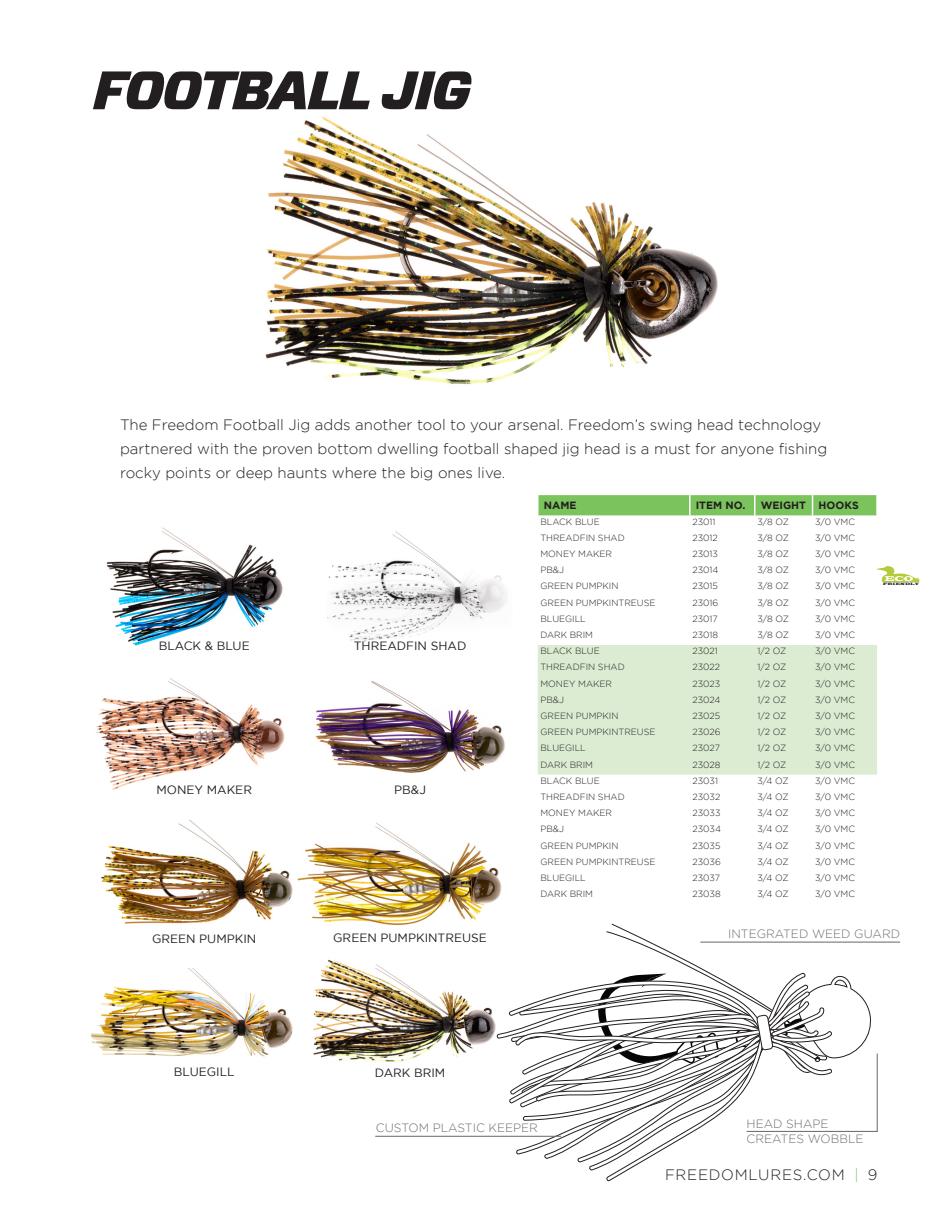
<style>
.page{position:relative;width:945px;height:1215px;background:#fff}
.page>*{position:absolute;margin:0;border:0;box-sizing:border-box;transform-origin:0 0}
.t1{font:italic 900 54px "Forza";letter-spacing:-.04em;color:#231f20}
.t2{font:300 15px/24px "Gotham";color:#231f20}
.t3{font:300 15px "Gotham";letter-spacing:.05em;color:#231f20}
.t4{font:12px "Gotham";color:#231f20}
.t5{font:300 12px "Gotham";color:#6c6d70}
.t6{font:700 10.5px "Gotham";color:#231f20}
.t7{font:300 9px "Gotham";color:#231f20}
.t8{font:7.05px "Latin Wide";color:#fff}
.t9{font:3.45px "Latin Wide";color:#231f20}
.s1{color:#7bc35c}
</style>
<div class="page">
<img style="left:265px;top:116px;width:453px;height:269px">
<img style="left:327px;top:531px;width:180px;height:114px">
<img style="left:313px;top:959px;width:182px;height:103px">
<img style="left:101px;top:820px;width:192px;height:104px">
<img style="left:297px;top:822px;width:205px;height:104px">
<img style="left:315px;top:681px;width:190px;height:92px">
<img style="left:106px;top:527px;width:177px;height:119px">
<img style="left:92px;top:968px;width:201px;height:89px">
<img style="left:96px;top:678px;width:189px;height:112px">
<div style="left:538px;top:645px;width:339px;height:130px;background:#dbecd2"></div>
<svg style="left:538px;top:495px;width:338px;height:20px;background:#7dc45f"></svg>
<svg style="left:495px;top:923px;width:383px;height:259px"></svg>
<hr style="left:700px;top:942px;width:200px;height:1px;background:#6c6d70">
<hr style="left:375px;top:1136px;width:186px;height:1px;background:#6c6d70">
<svg style="left:877px;top:566px;width:43px;height:16px"></svg>
<p class="t1" style="left:93px;top:53px;width:380px">FOOTBALL JIG</p>
<p class="t2" style="left:120px;top:413px;width:709px">The Freedom Football Jig adds another tool to your arsenal. Freedom’s swing head technology partnered with the proven bottom dwelling football shaped jig head is a must for anyone fishing rocky points or deep haunts where the big ones live.</p>
<p class="t4" style="left:159px;top:639px;width:93px">BLACK &amp; BLUE</p>
<p class="t4" style="left:156px;top:784px;width:97px">MONEY MAKER</p>
<p class="t4" style="left:354px;top:639px;width:114px">THREADFIN SHAD</p>
<p class="t4" style="left:394px;top:784px;width:33px">PB&amp;J</p>
<p class="t6" style="left:544px;top:499px;width:34px">NAME</p>
<p class="t6" style="left:696px;top:499px;width:51px">ITEM NO.</p>
<p class="t6" style="left:761px;top:499px;width:47px">WEIGHT</p>
<p class="t6" style="left:819px;top:499px;width:42px">HOOKS</p>
<p class="t7" style="left:540px;top:517px;width:61px">BLACK BLUE</p>
<p class="t7" style="left:692px;top:517px;width:25px">23011</p>
<p class="t7" style="left:757px;top:517px;width:33px">3/8 OZ</p>
<p class="t7" style="left:815px;top:517px;width:41px">3/0 VMC</p>
<p class="t7" style="left:540px;top:533px;width:86px">THREADFIN SHAD</p>
<p class="t7" style="left:692px;top:533px;width:27px">23012</p>
<p class="t7" style="left:757px;top:533px;width:33px">3/8 OZ</p>
<p class="t7" style="left:815px;top:533px;width:41px">3/0 VMC</p>
<p class="t7" style="left:540px;top:549px;width:73px">MONEY MAKER</p>
<p class="t7" style="left:692px;top:549px;width:27px">23013</p>
<p class="t7" style="left:757px;top:549px;width:33px">3/8 OZ</p>
<p class="t7" style="left:815px;top:549px;width:41px">3/0 VMC</p>
<p class="t7" style="left:540px;top:565px;width:25px">PB&amp;J</p>
<p class="t7" style="left:692px;top:565px;width:28px">23014</p>
<p class="t7" style="left:757px;top:565px;width:33px">3/8 OZ</p>
<p class="t7" style="left:815px;top:565px;width:41px">3/0 VMC</p>
<p class="t7" style="left:540px;top:581px;width:80px">GREEN PUMPKIN</p>
<p class="t7" style="left:692px;top:581px;width:27px">23015</p>
<p class="t7" style="left:757px;top:581px;width:33px">3/8 OZ</p>
<p class="t7" style="left:815px;top:581px;width:41px">3/0 VMC</p>
<p class="t7" style="left:540px;top:598px;width:117px">GREEN PUMPKINTREUSE</p>
<p class="t7" style="left:692px;top:598px;width:27px">23016</p>
<p class="t7" style="left:757px;top:598px;width:33px">3/8 OZ</p>
<p class="t7" style="left:815px;top:598px;width:41px">3/0 VMC</p>
<p class="t7" style="left:540px;top:614px;width:47px">BLUEGILL</p>
<p class="t7" style="left:692px;top:614px;width:27px">23017</p>
<p class="t7" style="left:757px;top:614px;width:33px">3/8 OZ</p>
<p class="t7" style="left:815px;top:614px;width:41px">3/0 VMC</p>
<p class="t7" style="left:540px;top:630px;width:54px">DARK BRIM</p>
<p class="t7" style="left:692px;top:630px;width:27px">23018</p>
<p class="t7" style="left:757px;top:630px;width:33px">3/8 OZ</p>
<p class="t7" style="left:815px;top:630px;width:41px">3/0 VMC</p>
<p class="t7" style="left:540px;top:646px;width:61px">BLACK BLUE</p>
<p class="t7" style="left:692px;top:646px;width:27px">23021</p>
<p class="t7" style="left:757px;top:646px;width:30px">1/2 OZ</p>
<p class="t7" style="left:815px;top:646px;width:41px">3/0 VMC</p>
<p class="t7" style="left:540px;top:662px;width:86px">THREADFIN SHAD</p>
<p class="t7" style="left:692px;top:662px;width:29px">23022</p>
<p class="t7" style="left:757px;top:662px;width:30px">1/2 OZ</p>
<p class="t7" style="left:815px;top:662px;width:41px">3/0 VMC</p>
<p class="t7" style="left:540px;top:679px;width:73px">MONEY MAKER</p>
<p class="t7" style="left:692px;top:679px;width:29px">23023</p>
<p class="t7" style="left:757px;top:679px;width:30px">1/2 OZ</p>
<p class="t7" style="left:815px;top:679px;width:41px">3/0 VMC</p>
<p class="t7" style="left:540px;top:695px;width:25px">PB&amp;J</p>
<p class="t7" style="left:692px;top:695px;width:30px">23024</p>
<p class="t7" style="left:757px;top:695px;width:30px">1/2 OZ</p>
<p class="t7" style="left:815px;top:695px;width:41px">3/0 VMC</p>
<p class="t7" style="left:540px;top:711px;width:80px">GREEN PUMPKIN</p>
<p class="t7" style="left:692px;top:711px;width:29px">23025</p>
<p class="t7" style="left:757px;top:711px;width:30px">1/2 OZ</p>
<p class="t7" style="left:815px;top:711px;width:41px">3/0 VMC</p>
<p class="t7" style="left:540px;top:727px;width:117px">GREEN PUMPKINTREUSE</p>
<p class="t7" style="left:692px;top:727px;width:30px">23026</p>
<p class="t7" style="left:757px;top:727px;width:30px">1/2 OZ</p>
<p class="t7" style="left:815px;top:727px;width:41px">3/0 VMC</p>
<p class="t7" style="left:540px;top:743px;width:47px">BLUEGILL</p>
<p class="t7" style="left:692px;top:743px;width:29px">23027</p>
<p class="t7" style="left:757px;top:743px;width:30px">1/2 OZ</p>
<p class="t7" style="left:815px;top:743px;width:41px">3/0 VMC</p>
<p class="t7" style="left:540px;top:760px;width:54px">DARK BRIM</p>
<p class="t7" style="left:692px;top:760px;width:30px">23028</p>
<p class="t7" style="left:757px;top:760px;width:30px">1/2 OZ</p>
<p class="t7" style="left:815px;top:760px;width:41px">3/0 VMC</p>
<p class="t7" style="left:540px;top:776px;width:61px">BLACK BLUE</p>
<p class="t7" style="left:692px;top:776px;width:27px">23031</p>
<p class="t7" style="left:757px;top:776px;width:33px">3/4 OZ</p>
<p class="t7" style="left:815px;top:776px;width:41px">3/0 VMC</p>
<p class="t7" style="left:540px;top:792px;width:86px">THREADFIN SHAD</p>
<p class="t7" style="left:692px;top:792px;width:29px">23032</p>
<p class="t7" style="left:757px;top:792px;width:33px">3/4 OZ</p>
<p class="t7" style="left:815px;top:792px;width:41px">3/0 VMC</p>
<p class="t7" style="left:540px;top:808px;width:73px">MONEY MAKER</p>
<p class="t7" style="left:692px;top:808px;width:30px">23033</p>
<p class="t7" style="left:757px;top:808px;width:33px">3/4 OZ</p>
<p class="t7" style="left:815px;top:808px;width:41px">3/0 VMC</p>
<p class="t7" style="left:540px;top:824px;width:25px">PB&amp;J</p>
<p class="t7" style="left:692px;top:824px;width:30px">23034</p>
<p class="t7" style="left:757px;top:824px;width:33px">3/4 OZ</p>
<p class="t7" style="left:815px;top:824px;width:41px">3/0 VMC</p>
<p class="t7" style="left:540px;top:841px;width:80px">GREEN PUMPKIN</p>
<p class="t7" style="left:692px;top:841px;width:29px">23035</p>
<p class="t7" style="left:757px;top:841px;width:33px">3/4 OZ</p>
<p class="t7" style="left:815px;top:841px;width:41px">3/0 VMC</p>
<p class="t7" style="left:540px;top:857px;width:117px">GREEN PUMPKINTREUSE</p>
<p class="t7" style="left:692px;top:857px;width:30px">23036</p>
<p class="t7" style="left:757px;top:857px;width:33px">3/4 OZ</p>
<p class="t7" style="left:815px;top:857px;width:41px">3/0 VMC</p>
<p class="t7" style="left:540px;top:873px;width:47px">BLUEGILL</p>
<p class="t7" style="left:692px;top:873px;width:29px">23037</p>
<p class="t7" style="left:757px;top:873px;width:33px">3/4 OZ</p>
<p class="t7" style="left:815px;top:873px;width:41px">3/0 VMC</p>
<p class="t7" style="left:540px;top:889px;width:54px">DARK BRIM</p>
<p class="t7" style="left:692px;top:889px;width:30px">23038</p>
<p class="t7" style="left:757px;top:889px;width:33px">3/4 OZ</p>
<p class="t7" style="left:815px;top:889px;width:41px">3/0 VMC</p>
<p class="t8" style="left:885px;top:574px;width:30px">ECO</p>
<p class="t9" style="left:883px;top:582px;width:38px">FRIENDLY</p>
<p class="t4" style="left:152px;top:932px;width:106px">GREEN PUMPKIN</p>
<p class="t4" style="left:333px;top:931px;width:155px">GREEN PUMPKINTREUSE</p>
<p class="t4" style="left:174px;top:1065px;width:62px">BLUEGILL</p>
<p class="t4" style="left:375px;top:1066px;width:72px">DARK BRIM</p>
<p class="t5" style="left:376px;top:1122px;width:163px">CUSTOM PLASTIC KEEPER</p>
<p class="t5" style="left:728px;top:927px;width:173px">INTEGRATED WEED GUARD</p>
<p class="t5" style="left:747px;top:1117px;width:83px">HEAD SHAPE</p>
<p class="t5" style="left:747px;top:1132px;width:118px">CREATES WOBBLE</p>
<h2 class="t3" style="left:665px;top:1167px;width:214px">FREEDOMLURES.COM <span class="s1">|</span> 9</h2>
</div>
